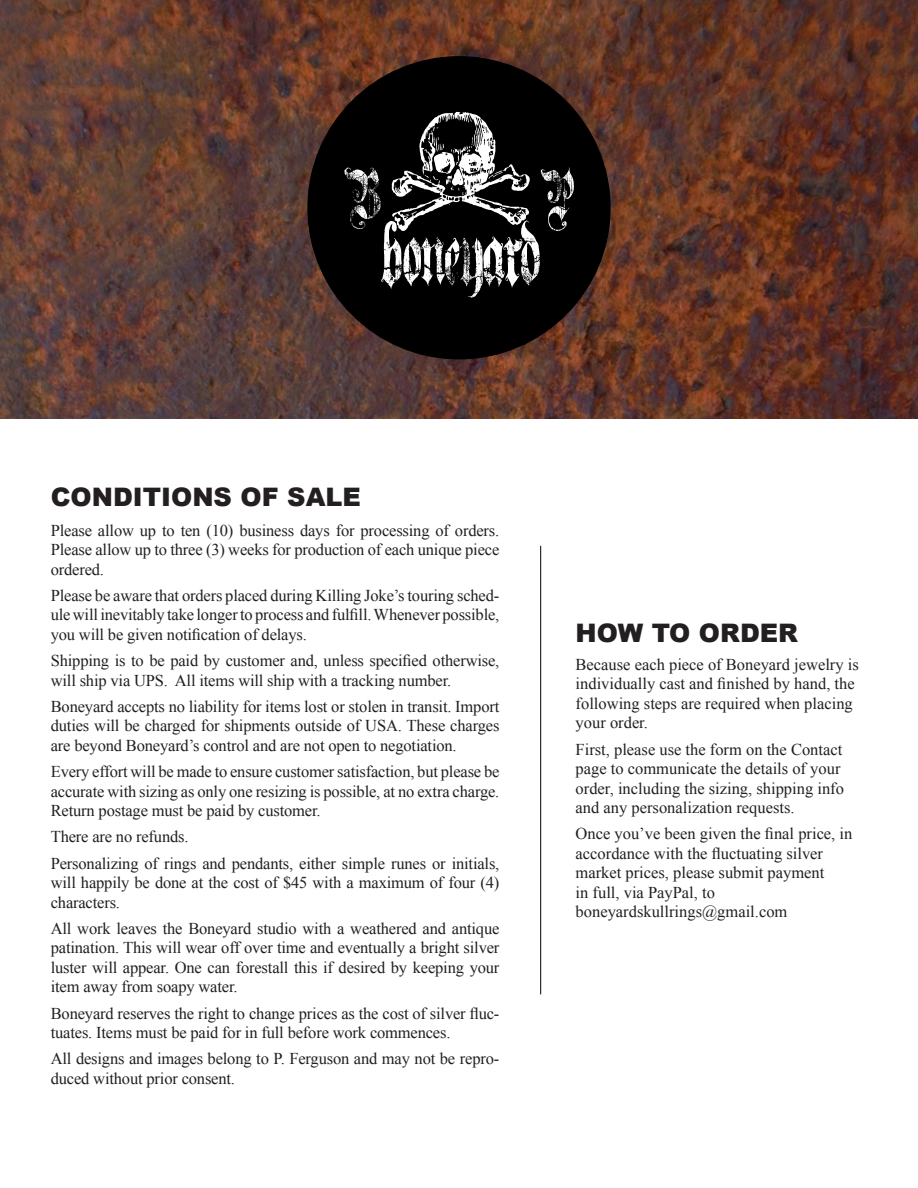
<style>
.page{position:relative;width:918px;height:1188px;background:#fff}
.page>*{position:absolute;margin:0;border:0;box-sizing:border-box;transform-origin:0 0}
.t1{font:161.7px "Pirates Two";color:#fff}
.t2{font:89.55px "A Gothique Time";color:#fff}
.t3{font:66.6px "A Gothique Time";color:#fff}
.t4{font:900 25.5px "Arial";color:#231f20}
.t5{font:16.5px/19.5px "Times New Roman";letter-spacing:-.01em;color:#231f20;text-align:justify}
</style>
<div class="page">
<hr style="left:540px;top:546px;width:1px;height:448px;background:#000">
<img style="left:0;top:0;width:918px;height:418px">
<div style="left:308px;top:57px;width:302px;height:302px;background:#000;border-radius:50%"></div>
<p class="t1" style="left:387px;top:86px;width:148px">v</p>
<p class="t3" style="left:547px;top:166px;width:30px">P</p>
<p class="t3" style="left:349px;top:166px;width:34px">B</p>
<p class="t2" style="left:382px;top:213px;width:160px">boneyard</p>
<p class="t4" style="left:51px;top:479px;width:312px">CONDITIONS OF SALE</p>
<p class="t5" style="left:51px;top:520px;width:450px">Please allow up to ten (10) business days for processing of orders.<br>Please allow up to three (3) weeks for production of each unique piece ordered.</p>
<p class="t5" style="left:51px;top:585px;width:450px">Please be aware that orders placed during Killing Joke’s touring sched&shy;ule will inevitably take longer to process and fulfill. Whenever possible, you will be given notification of delays.</p>
<p class="t5" style="left:51px;top:651px;width:450px">Shipping is to be paid by customer and, unless specified otherwise, will ship via UPS. All items will ship with a tracking number.</p>
<p class="t5" style="left:51px;top:696px;width:450px">Boneyard accepts no liability for items lost or stolen in transit. Import duties will be charged for shipments outside of USA. These charges are beyond Boneyard’s control and are not open to negotiation.</p>
<p class="t5" style="left:51px;top:762px;width:450px">Every effort will be made to ensure customer satisfaction, but please be accurate with sizing as only one resizing is possible, at no extra charge.<br>Return postage must be paid by customer.</p>
<p class="t5" style="left:51px;top:827px;width:139px">There are no refunds.</p>
<p class="t5" style="left:51px;top:853px;width:450px">Personalizing of rings and pendants, either simple runes or initials, will happily be done at the cost of $45 with a maximum of four (4) characters.</p>
<p class="t5" style="left:51px;top:918px;width:450px">All work leaves the Boneyard studio with a weathered and antique patination. This will wear off over time and eventually a bright silver luster will appear. One can forestall this if desired by keeping your item away from soapy water.</p>
<p class="t5" style="left:51px;top:1003px;width:450px">Boneyard reserves the right to change prices as the cost of silver fluc&shy;tuates. Items must be paid for in full before work commences.</p>
<p class="t5" style="left:51px;top:1049px;width:450px">All designs and images belong to P. Ferguson and may not be repro&shy;duced without prior consent.</p>
<p class="t4" style="left:576px;top:614px;width:224px">HOW TO ORDER</p>
<p class="t5" style="left:576px;top:654px;width:285px;text-align:left">Because each piece of Boneyard jewelry is individually cast and finished by hand, the following steps are required when placing your order.</p>
<p class="t5" style="left:576px;top:739px;width:270px;text-align:left">First, please use the form on the Contact page to communicate the details of your order, including the sizing, shipping info and any personalization requests.</p>
<p class="t5" style="left:576px;top:824px;width:278px;text-align:left">Once you’ve been given the final price, in accordance with the fluctuating silver market prices, please submit payment<br>in full, via PayPal, to boneyardskullrings@gmail.com</p>
</div>
